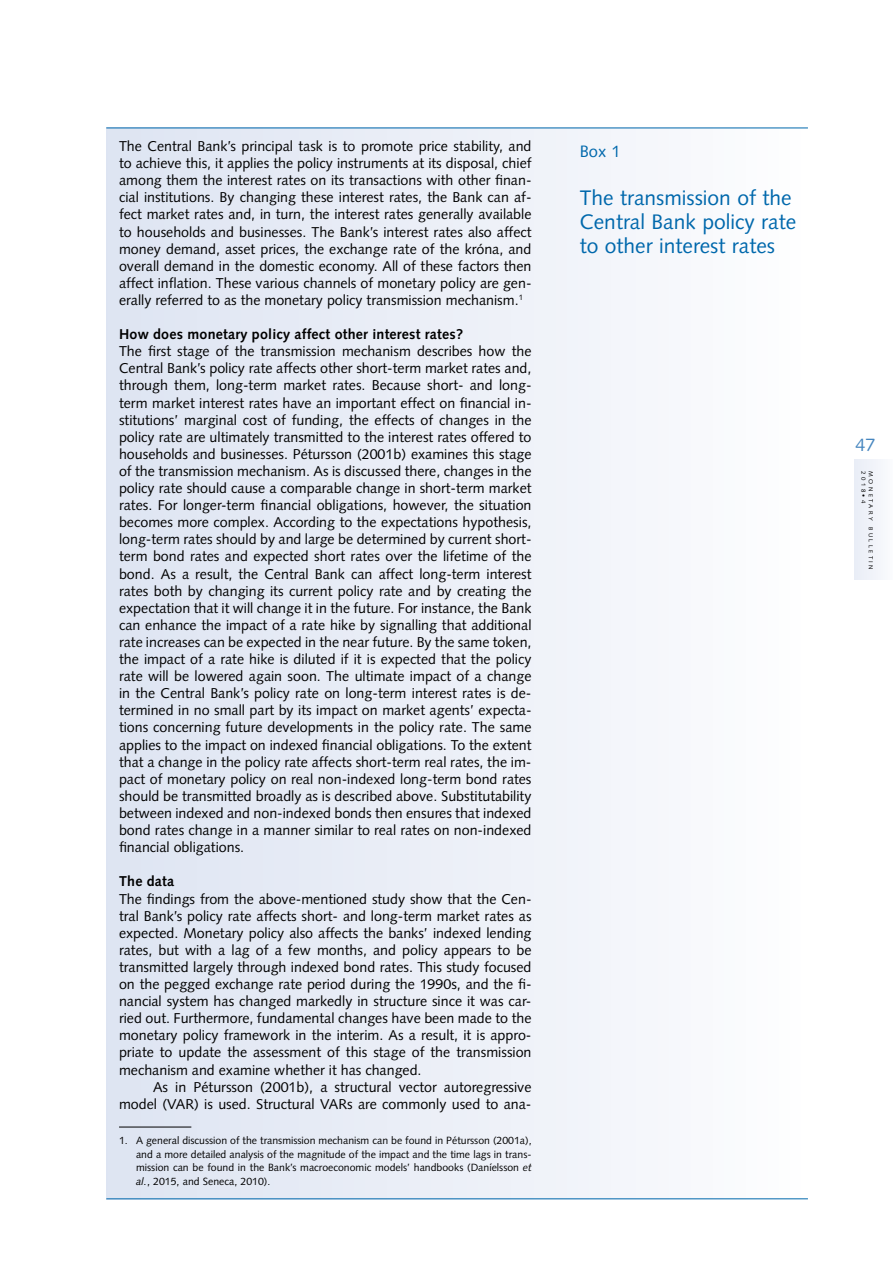
<style>
.page{position:relative;width:893px;height:1263px;background:#fff}
.page>*{position:absolute;margin:0;border:0;box-sizing:border-box;transform-origin:0 0}
.t1{font:21px/24px "Syntax LT Std";color:#0068ac}
.t2{font:18px "Syntax LT Std";color:#4686bf}
.t3{font:16.5px "Syntax LT Std";color:#0068ac}
.t4{font:14.25px/17.1px "Syntax LT Std";color:#000;text-align:justify}
.t5{font:700 14.25px "Syntax LT Std";letter-spacing:.015em;color:#000}
.t6{font:10.5px/13.5px "Syntax LT Std";color:#000;text-align:justify}
.t7{font:6px "Syntax LT Std";letter-spacing:.4em;color:#000}
.s1{font-style:italic}
</style>
<div class="page">
<div style="left:855px;top:459px;width:38px;height:121px;background:#f1f4fa"></div>
<div style="left:106px;top:128px;width:702px;height:1071px;background:linear-gradient(to right,#dde4f2,#fdfdfe)"></div>
<hr style="left:106px;top:1198px;width:702px;height:1px;background:#0068ac">
<hr style="left:106px;top:128px;width:702px;height:1px;background:#0068ac">
<hr style="left:119px;top:1127px;width:72px;height:1px;background:#000">
<p class="t4" style="left:119px;top:138px;width:414px">The Central Bank’s principal task is to promote price stability, and to achieve this, it applies the policy instruments at its disposal, chief among them the interest rates on its transactions with other finan&shy;cial institutions. By changing these interest rates, the Bank can af&shy;fect market rates and, in turn, the interest rates generally available to households and businesses. The Bank’s interest rates also affect money demand, asset prices, the exchange rate of the króna, and overall demand in the domestic economy. All of these factors then affect inflation. These various channels of monetary policy are gen&shy;erally referred to as the monetary policy transmission mechanism.<sup>1</sup></p>
<p class="t5" style="left:119px;top:326px;width:346px">How does monetary policy affect other interest rates?</p>
<p class="t4" style="left:119px;top:343px;width:414px">The first stage of the transmission mechanism describes how the Central Bank’s policy rate affects other short-term market rates and, through them, long-term market rates. Because short- and long&shy;term market interest rates have an important effect on financial in&shy;stitutions’ marginal cost of funding, the effects of changes in the policy rate are ultimately transmitted to the interest rates offered to households and businesses. Pétursson (2001b) examines this stage of the transmission mechanism. As is discussed there, changes in the policy rate should cause a comparable change in short-term market rates. For longer-term financial obligations, however, the situation becomes more complex. According to the expectations hypothesis, long-term rates should by and large be determined by current short&shy;term bond rates and expected short rates over the lifetime of the bond. As a result, the Central Bank can affect long-term interest rates both by changing its current policy rate and by creating the expectation that it will change it in the future. For instance, the Bank can enhance the impact of a rate hike by signalling that additional rate increases can be expected in the near future. By the same token, the impact of a rate hike is diluted if it is expected that the policy rate will be lowered again soon. The ultimate impact of a change in the Central Bank’s policy rate on long-term interest rates is de&shy;termined in no small part by its impact on market agents’ expecta&shy;tions concerning future developments in the policy rate. The same applies to the impact on indexed financial obligations. To the extent that a change in the policy rate affects short-term real rates, the im&shy;pact of monetary policy on real non-indexed long-term bond rates should be transmitted broadly as is described above. Substitutability between indexed and non-indexed bonds then ensures that indexed bond rates change in a manner similar to real rates on non-indexed financial obligations.</p>
<p class="t5" style="left:119px;top:873px;width:57px">The data</p>
<p class="t4" style="left:119px;top:890px;width:414px">The findings from the above-mentioned study show that the Cen&shy;tral Bank’s policy rate affects short- and long-term market rates as expected. Monetary policy also affects the banks’ indexed lending rates, but with a lag of a few months, and policy appears to be transmitted largely through indexed bond rates. This study focused on the pegged exchange rate period during the 1990s, and the fi&shy;nancial system has changed markedly in structure since it was car&shy;ried out. Furthermore, fundamental changes have been made to the monetary policy framework in the interim. As a result, it is appro&shy;priate to update the assessment of this stage of the transmission mechanism and examine whether it has changed.</p>
<p class="t4" style="left:119px;top:1078px;width:414px;text-align:right">As in Pétursson (2001b), a structural vector autoregressive model (VAR) is used. Structural VARs are commonly used to ana-</p>
<p class="t6" style="left:136px;top:1134px;width:397px;text-indent:-17px">1. A general discussion of the transmission mechanism can be found in Pétursson (2001a), and a more detailed analysis of the magnitude of the impact and the time lags in trans&shy;mission can be found in the Bank’s macroeconomic models’ handbooks (Daníelsson <span class="s1">et al.</span>, 2015, and Seneca, 2010).</p>
<p class="t3" style="left:580px;top:141px;width:42px">Box 1</p>
<h1 class="t1" style="left:580px;top:185px;width:218px">The transmission of the<br>Central Bank policy rate to other interest rates</h1>
<p class="t2" style="left:855px;top:434px;width:22px">47</p>
<p class="t7" style="left:867px;top:471px;width:33px;rotate:90deg">2018•4</p>
<p class="t7" style="left:874px;top:471px;width:100px;rotate:90deg">MONETARY BULLETIN</p>
</div>
